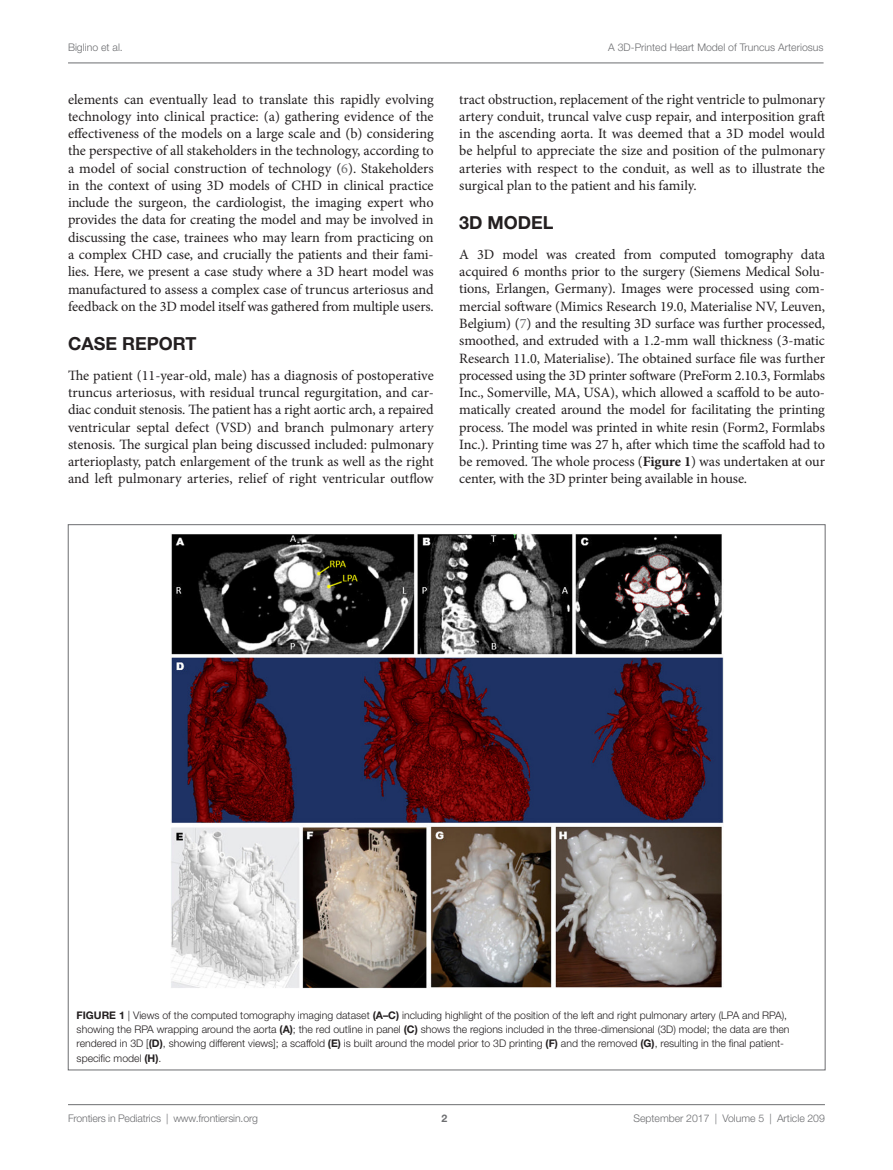
<style>
.page{position:relative;width:893px;height:1170px;background:#fff}
.page>*{position:absolute;margin:0;border:0;box-sizing:border-box;transform-origin:0 0}
.t1{font:700 18px "Helvetica Neue LT Std";color:#231f20}
.t2{font:14.25px/17.2px "Minion Pro";letter-spacing:-.005em;color:#231f20;text-align:justify}
.t3{font:300 10.5px/14.2px "Helvetica Neue LT Std";color:#231f20}
.t4{font:300 10.5px "Helvetica Neue LT Std";color:#6c6d70}
.t5{font:700 10.5px "Helvetica Neue LT Std";color:#6c6d70}
.s1{color:#6c6d70}
.s2{font-weight:700}
</style>
<div class="page">
<img style="left:171px;top:534px;width:552px;height:454px">
<hr style="left:68px;top:63px;width:756px;height:1px;background:#6c6d70">
<hr style="left:68px;top:1104px;width:757px;height:1px;background:#6c6d70">
<p class="t4" style="left:68px;top:41px;width:56px">Biglino et al.</p>
<p class="t4" style="left:608px;top:41px;width:217px">A 3D-Printed Heart Model of Truncus Arteriosus</p>
<p class="t2" style="left:68px;top:90px;width:367px">elements can eventually lead to translate this rapidly evolving technology into clinical practice: (a) gathering evidence of the effectiveness of the models on a large scale and (b) considering the perspective of all stakeholders in the technology, according to a model of social construction of technology (<span class="s1">6</span>). Stakeholders in the context of using 3D models of CHD in clinical practice include the surgeon, the cardiologist, the imaging expert who provides the data for creating the model and may be involved in discussing the case, trainees who may learn from practicing on a complex CHD case, and crucially the patients and their fami&shy;lies. Here, we present a case study where a 3D heart model was manufactured to assess a complex case of truncus arteriosus and feedback on the 3D model itself was gathered from multiple users.</p>
<p class="t1" style="left:68px;top:332px;width:27px">CASE</p>
<p class="t1" style="left:122px;top:332px;width:26px">REPO</p>
<p class="t1" style="left:173px;top:332px;width:25px">RT</p>
<p class="t2" style="left:68px;top:366px;width:367px">The patient (11-year-old, male) has a diagnosis of postoperative truncus arteriosus, with residual truncal regurgitation, and car&shy;diac conduit stenosis. The patient has a right aortic arch, a repaired ventricular septal defect (VSD) and branch pulmonary artery stenosis. The surgical plan being discussed included: pulmonary arterioplasty, patch enlargement of the trunk as well as the right and left pulmonary arteries, relief of right ventricular outflow</p>
<p class="t2" style="left:459px;top:90px;width:367px">tract obstruction, replacement of the right ventricle to pulmonary artery conduit, truncal valve cusp repair, and interposition graft in the ascending aorta. It was deemed that a 3D model would be helpful to appreciate the size and position of the pulmonary arteries with respect to the conduit, as well as to illustrate the surgical plan to the patient and his family.</p>
<p class="t1" style="left:459px;top:211px;width:96px">3D MODEL</p>
<p class="t2" style="left:459px;top:246px;width:367px;text-align:left">A 3D model was created from computed tomography data acquired 6 months prior to the surgery (Siemens Medical Solu&shy;tions, Erlangen, Germany). Images were processed using com&shy;mercial software (Mimics Research 19.0, Materialise NV, Leuven, Belgium) (<span class="s1">7</span>) and the resulting 3D surface was further processed, smoothed, and extruded with a 1.2-mm wall thickness (3-matic Research 11.0, Materialise). The obtained surface file was further processed using the 3D printer software (PreForm 2.10.3, Formlabs Inc., Somerville, MA, USA), which allowed a scaffold to be auto&shy;matically created around the model for facilitating the printing process. The model was printed in white resin (Form2, Formlabs Inc.). Printing time was 27 h, after which time the scaffold had to be removed. The whole process (<span class="s2">Figure 1</span>) was undertaken at our center, with the 3D printer being available in house.</p>
<p class="t3" style="left:77px;top:1007px;width:714px"><span class="s2">FIGURE 1</span> | Views of the computed tomography imaging dataset <span class="s2">(A–C)</span> including highlight of the position of the left and right pulmonary artery (LPA and RPA), showing the RPA wrapping around the aorta <span class="s2">(A)</span>; the red outline in panel <span class="s2">(C)</span> shows the regions included in the three-dimensional (3D) model; the data are then rendered in 3D [<span class="s2">(D)</span>, showing different views]; a scaffold <span class="s2">(E)</span> is built around the model prior to 3D printing <span class="s2">(F)</span> and the removed <span class="s2">(G)</span>, resulting in the final patient&shy;specific model <span class="s2">(H)</span>.</p>
<p class="t4" style="left:68px;top:1111px;width:191px">Frontiers in Pediatrics | www.frontiersin.org</p>
<p class="t4" style="left:633px;top:1111px;width:193px">September 2017 | Volume 5 | Article 209</p>
<p class="t5" style="left:441px;top:1111px;width:7px">2</p>
</div>
